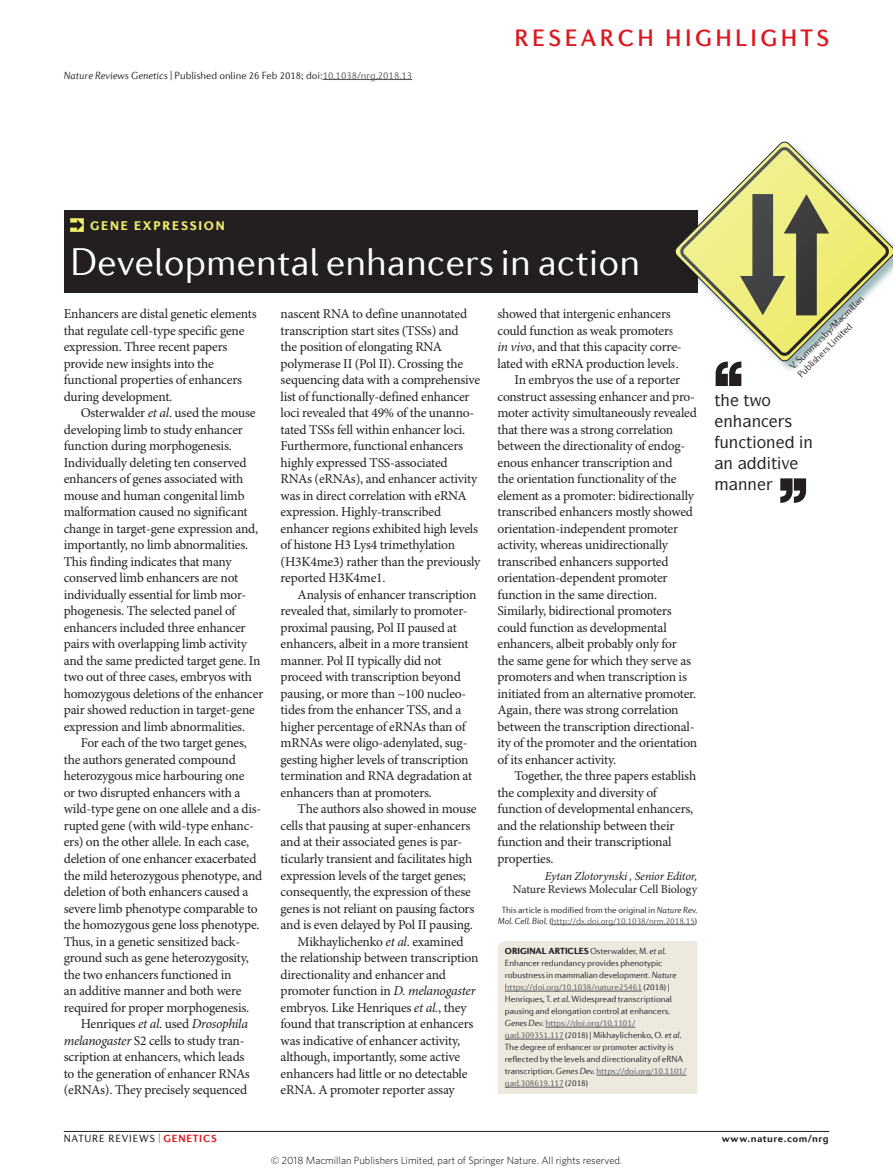
<style>
.page{position:relative;width:893px;height:1174px;background:#fff}
.page>*{position:absolute;margin:0;border:0;box-sizing:border-box;transform-origin:0 0}
.Title{font:300 39px "Diverda Sans Com";color:#fff}
.t1{font:500 24px "Diverda Sans Com";letter-spacing:.14em;color:#dc1820}
.Pull_quote{font:500 16.5px "ITC Symbol Std";color:#231f20}
.Body_text{font:13.5px/16.5px "Minion Pro";letter-spacing:-.015em;color:#231f20}
.Body_first{font:13.5px/16.5px "Minion Pro";letter-spacing:-.015em;color:#231f20}
.Strapline{font:900 12.75px "Diverda Sans Com";letter-spacing:.14em;color:#efec6a}
.Author{font:12px/13.5px "Minion Pro";letter-spacing:-.005em;color:#231f20;text-align:right}
.t2{font:300 10.5px "Whitney";color:#000}
.AOP_line{font:300 10.5px "Diverda Sans Com";color:#231f20}
.t3{font:10.5px "Diverda Sans Com";letter-spacing:.075em;color:#231f20}
.t4{font:700 10.5px "Diverda Sans Com";letter-spacing:.045em;color:#231f20}
.Credit_line{font:300 9.75px/11.2px "Diverda Sans Com";color:#231f20}
.Info_box_text{font:300 9px/12px "Diverda Sans Com";letter-spacing:-.005em;color:#231f20}
.Smallprint_text{font:300 9px/11.2px "Diverda Sans Com";letter-spacing:-.005em;color:#231f20;text-align:center}
.s1{font-style:italic}
.s2{color:#57585a}
.s3{font-weight:900}
.s4{font-weight:700;color:#dc1820}
</style>
<div class="page">
<hr style="left:64px;top:1131px;width:765px;height:1px;background:#231f20">
<svg style="left:780px;top:478px;width:26px;height:25px"></svg>
<svg style="left:716px;top:376px;width:25px;height:10px"></svg>
<hr style="left:552px;top:924px;width:143px;height:1px;background:#57585a">
<div style="left:64px;top:210px;width:633px;height:82px;background:#231f20"></div>
<svg style="left:70px;top:218px;width:14px;height:14px"></svg>
<div style="left:498px;top:941px;width:199px;height:153px;background:#eee9de"></div>
<hr style="left:505px;top:990px;width:137px;height:1px;background:#57585a">
<hr style="left:545px;top:1026px;width:90px;height:1px;background:#57585a">
<hr style="left:505px;top:1038px;width:59px;height:1px;background:#57585a">
<hr style="left:596px;top:1074px;width:90px;height:1px;background:#57585a">
<hr style="left:505px;top:1086px;width:59px;height:1px;background:#57585a">
<img style="left:672px;top:292px;width:131px;height:84px">
<svg style="left:674px;top:141px;width:219px;height:221px"></svg>
<svg style="left:679px;top:147px;width:211px;height:209px"></svg>
<svg style="left:740px;top:194px;width:89px;height:121px;background:#9a9960"></svg>
<hr style="left:323px;top:79px;width:89px;height:1px;background:#57585a">
<p class="AOP_line" style="left:64px;top:69px;width:350px"><span class="s1">Nature Reviews Genetics</span> | Published online 26 Feb 2018; doi:<span class="s2">10.1038/nrg.2018.13</span></p>
<h2 class="t1" style="left:514px;top:24px;width:316px">RESEARCH HIGHLIGHTS</h2>
<p class="Strapline" style="left:90px;top:218px;width:136px">GENE EXPRESSION</p>
<p class="Title" style="left:70px;top:240px;width:572px">Developmental enhancers in action</p>
<p class="Body_first" style="left:64px;top:306px;width:194px">Enhancers are distal genetic elements that regulate cell-type specific gene expression. Three recent papers provide new insights into the functional properties of enhancers during development.</p>
<p class="Body_text" style="left:64px;top:405px;width:201px;text-indent:17px">Osterwalder <span class="s1">et al</span>. used the mouse developing limb to study enhancer function during morphogenesis.<br>Individually deleting ten conserved enhancers of genes associated with mouse and human congenital limb malformation caused no significant change in target-gene expression and, importantly, no limb abnormalities.<br>This finding indicates that many conserved limb enhancers are not individually essential for limb mor&shy;phogenesis. The selected panel of enhancers included three enhancer pairs with overlapping limb activity and the same predicted target gene. In two out of three cases, embryos with homozygous deletions of the enhancer pair showed reduction in target-gene expression and limb abnormalities.</p>
<p class="Body_text" style="left:64px;top:735px;width:200px;text-indent:17px">For each of the two target genes, the authors generated compound heterozygous mice harbouring one<br>or two disrupted enhancers with a wild-type gene on one allele and a dis&shy;rupted gene (with wild-type enhanc&shy;ers) on the other allele. In each case, deletion of one enhancer exacerbated the mild heterozygous phenotype, and deletion of both enhancers caused a severe limb phenotype comparable to the homozygous gene loss phenotype.<br>Thus, in a genetic sensitized back&shy;ground such as gene heterozygosity, the two enhancers functioned in<br>an additive manner and both were required for proper morphogenesis.</p>
<p class="Body_text" style="left:64px;top:1016px;width:188px;text-indent:17px">Henriques <span class="s1">et al</span>. used <span class="s1">Drosophila melanogaster</span> S2 cells to study tran&shy;scription at enhancers, which leads to the generation of enhancer RNAs (eRNAs). They precisely sequenced</p>
<p class="Body_text" style="left:281px;top:306px;width:201px">nascent RNA to define unannotated transcription start sites (TSSs) and<br>the position of elongating RNA polymerase II (Pol II). Crossing the sequencing data with a comprehensive list of functionally-defined enhancer loci revealed that 49% of the unanno&shy;tated TSSs fell within enhancer loci.<br>Furthermore, functional enhancers highly expressed TSS-associated RNAs (eRNAs), and enhancer activity was in direct correlation with eRNA expression. Highly-transcribed enhancer regions exhibited high levels of histone H3 Lys4 trimethylation (H3K4me3) rather than the previously reported H3K4me1.</p>
<p class="Body_text" style="left:281px;top:587px;width:197px;text-indent:17px">Analysis of enhancer transcription revealed that, similarly to promoter&shy;proximal pausing, Pol II paused at enhancers, albeit in a more transient manner. Pol II typically did not proceed with transcription beyond pausing, or more than ~100 nucleo&shy;tides from the enhancer TSS, and a higher percentage of eRNAs than of mRNAs were oligo-adenylated, sug&shy;gesting higher levels of transcription termination and RNA degradation at enhancers than at promoters.</p>
<p class="Body_text" style="left:281px;top:801px;width:197px;text-indent:17px">The authors also showed in mouse cells that pausing at super-enhancers and at their associated genes is par&shy;ticularly transient and facilitates high expression levels of the target genes; consequently, the expression of these genes is not reliant on pausing factors and is even delayed by Pol II pausing.</p>
<p class="Body_text" style="left:281px;top:933px;width:199px;text-indent:17px">Mikhaylichenko <span class="s1">et al</span>. examined the relationship between transcription directionality and enhancer and promoter function in <span class="s1">D. melanogaster </span>embryos. Like Henriques <span class="s1">et al.</span>, they found that transcription at enhancers was indicative of enhancer activity, although, importantly, some active enhancers had little or no detectable eRNA. A promoter reporter assay</p>
<p class="Body_text" style="left:497px;top:306px;width:186px">showed that intergenic enhancers could function as weak promoters <span class="s1">in vivo</span>, and that this capacity corre&shy;lated with eRNA production levels.</p>
<p class="Body_text" style="left:497px;top:372px;width:201px;text-indent:17px">In embryos the use of a reporter construct assessing enhancer and pro&shy;moter activity simultaneously revealed that there was a strong correlation between the directionality of endog&shy;enous enhancer transcription and<br>the orientation functionality of the element as a promoter: bidirectionally transcribed enhancers mostly showed orientation-independent promoter activity, whereas unidirectionally transcribed enhancers supported orientation-dependent promoter function in the same direction.<br>Similarly, bidirectional promoters could function as developmental enhancers, albeit probably only for<br>the same gene for which they serve as promoters and when transcription is initiated from an alternative promoter.<br>Again, there was strong correlation between the transcription directional&shy;ity of the promoter and the orientation of its enhancer activity.</p>
<p class="Body_text" style="left:497px;top:768px;width:200px;text-indent:17px">Together, the three papers establish the complexity and diversity of function of developmental enhancers, and the relationship between their function and their transcriptional properties.</p>
<p class="Author" style="left:513px;top:869px;width:186px"><span class="s1">Eytan Zlotorynski , Senior Editor,<br></span>Nature Reviews Molecular Cell Biology</p>
<p class="Smallprint_text" style="left:498px;top:904px;width:201px">This article is modified from the original in <span class="s1">Nature Rev.<br>Mol. Cell. Biol.</span> (<span class="s2">http://dx.doi.org/10.1038/nrm.2018.15</span>)</p>
<p class="Info_box_text" style="left:505px;top:945px;width:183px"><span class="s3">ORIGINAL ARTICLES</span> Osterwalder, M. <span class="s1">et al</span>.<br>Enhancer redundancy provides phenotypic robustness in mammalian development. <span class="s1">Nature </span><span class="s2">https://doi.org/10.1038/nature25461</span> (2018) | Henriques, T. <span class="s1">et al</span>. Widespread transcriptional pausing and elongation control at enhancers.<br><span class="s1">Genes Dev.</span> <span class="s2">https://doi.org/10.1101/ gad.309351.117</span> (2018) | Mikhaylichenko, O. <span class="s1">et al</span>.<br>The degree of enhancer or promoter activity is reflected by the levels and directionality of eRNA transcription. <span class="s1">Genes Dev.</span> <span class="s2">https://doi.org/10.1101/ gad.308619.117</span> (2018)</p>
<p class="Credit_line" style="left:787px;top:364px;width:102px;rotate:-45deg">V. Summersby/Macmillan<br>Publishers Limited</p>
<p class="Pull_quote" style="left:714px;top:389px;width:58px">▼ ▼ □</p>
<p class="Pull_quote" style="left:719px;top:431px;width:58px">◆■ ▼□■</p>
<p class="Pull_quote" style="left:803px;top:431px;width:11px">■</p>
<p class="Pull_quote" style="left:724px;top:452px;width:68px">■ ▼ ❖</p>
<p class="t3" style="left:64px;top:1132px;width:154px">NATURE REVIEWS | <span class="s4">GENETICS</span></p>
<p class="t4" style="left:722px;top:1132px;width:109px">www.nature.com/nrg</p>
<p class="t2" style="left:271px;top:1153px;width:353px">© 2018 Macmillan Publishers Limited, part of Springer Nature. All rights reserved.</p>
</div>
